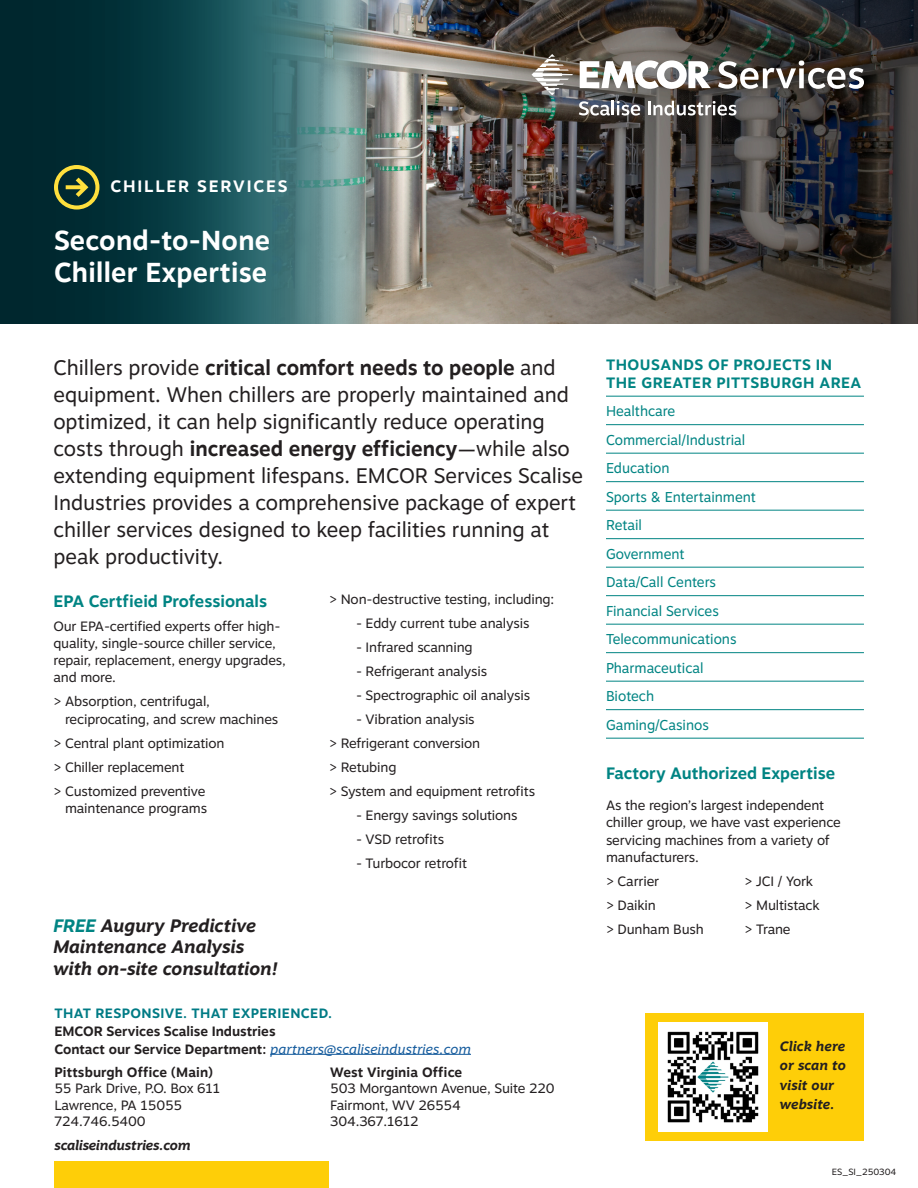
<style>
.page{position:relative;width:918px;height:1188px;background:#fff}
.page>*{position:absolute;margin:0;border:0;box-sizing:border-box;transform-origin:0 0}
.Headline{font:700 27.3px/32.2px "Motiva Sans";letter-spacing:.01em;color:#fff}
.Headline-2{font:21px/27px "Motiva Sans";color:#231f20}
.t1{font:italic 700 18px/21.6px "Motiva Sans";color:#231f20}
.t2{font:700 16.5px "Motiva Sans";color:#008483}
.Insert_Title{font:700 16.5px "Motiva Sans";letter-spacing:.11em;color:#fff}
.Bullet_copy{font:700 15px/18px "Motiva Sans";letter-spacing:.03em;color:#008483}
.Bullet_copy-2{font:14.25px "Motiva Sans";color:#008483;scale:.96 1}
.Bullet_copy-3{font:13.5px/17.2px "Motiva Sans";letter-spacing:-.01em;color:#231f20}
.Bullet_copy-4{font:700 13.5px "Motiva Sans";color:#231f20}
.Bullet_copy-5{font:italic 13.5px "Motiva Sans";color:#175d9e}
.Bullet_copy-6{font:italic 700 13.5px/19.5px "Motiva Sans";letter-spacing:-.01em;color:#231f20}
.Bullet_copy-7{font:700 13.5px "Motiva Sans";letter-spacing:.03em;color:#007b85}
.t3{font:9px "Motiva Sans";letter-spacing:-.01em;color:#231f20}
.s1{font-weight:700}
.s2{color:#008483}
.s3{font-weight:700;font-style:normal;color:#231f20}
</style>
<div class="page">
<svg style="left:0;top:0;width:330px;height:324px;background:#17494f"></svg>
<svg style="left:54px;top:165px;width:45px;height:45px;background:#556635"></svg>
<img style="left:330px;top:0;width:588px;height:324px">
<svg style="left:718px;top:60px;width:146px;height:29px"></svg>
<svg style="left:579px;top:101px;width:61px;height:15px"></svg>
<svg style="left:648px;top:101px;width:88px;height:15px"></svg>
<svg style="left:580px;top:60px;width:131px;height:29px"></svg>
<svg style="left:532px;top:54px;width:41px;height:41px"></svg>
<hr style="left:606px;top:396px;width:258px;height:1px;background:#008483">
<hr style="left:606px;top:424px;width:258px;height:1px;background:#008483">
<hr style="left:606px;top:453px;width:258px;height:1px;background:#008483">
<hr style="left:606px;top:481px;width:258px;height:1px;background:#008483">
<hr style="left:606px;top:510px;width:258px;height:1px;background:#008483">
<hr style="left:606px;top:538px;width:258px;height:1px;background:#008483">
<hr style="left:606px;top:567px;width:258px;height:1px;background:#008483">
<hr style="left:606px;top:595px;width:258px;height:1px;background:#008483">
<hr style="left:606px;top:624px;width:258px;height:1px;background:#008483">
<hr style="left:606px;top:652px;width:258px;height:1px;background:#008483">
<hr style="left:606px;top:681px;width:258px;height:1px;background:#008483">
<hr style="left:606px;top:709px;width:258px;height:1px;background:#008483">
<hr style="left:606px;top:738px;width:258px;height:1px;background:#008483">
<div style="left:54px;top:1161px;width:274px;height:27px;background:#fece08"></div>
<hr style="left:270px;top:1054px;width:201px;height:1px;background:#175d9e">
<div style="left:646px;top:1013px;width:218px;height:128px;background:#fece08"></div>
<img style="left:659px;top:1023px;width:108px;height:108px">
<p class="Insert_Title" style="left:110px;top:174px;width:179px">CHILLER SERVICES</p>
<p class="Headline" style="left:54px;top:223px;width:218px">Second-to-None<br>Chiller Expertise</p>
<p class="Headline-2" style="left:53px;top:353px;width:531px">Chillers provide <span class="s1">critical comfort needs to people</span> and equipment. When chillers are properly maintained and optimized, it can help significantly reduce operating costs through <span class="s1">increased energy efficiency</span>—while also extending equipment lifespans. EMCOR Services Scalise Industries provides a comprehensive package of expert chiller services designed to keep facilities running at peak productivity.</p>
<p class="t2" style="left:53px;top:589px;width:215px">EPA Certfieid Professionals</p>
<p class="Bullet_copy-3" style="left:53px;top:617px;width:234px">Our EPA-certified experts offer high&shy;quality, single-source chiller service, repair, replacement, energy upgrades, and more.</p>
<p class="Bullet_copy-3" style="left:65px;top:693px;width:215px;text-indent:-12px">&gt; Absorption, centrifugal, reciprocating, and screw machines</p>
<p class="Bullet_copy-3" style="left:53px;top:734px;width:173px">&gt; Central plant optimization</p>
<p class="Bullet_copy-3" style="left:53px;top:758px;width:132px">&gt; Chiller replacement</p>
<p class="Bullet_copy-3" style="left:53px;top:782px;width:155px;text-align:right">&gt; Customized preventive maintenance programs</p>
<p class="Bullet_copy-3" style="left:329px;top:591px;width:227px">&gt; Non-destructive testing, including:</p>
<p class="Bullet_copy-3" style="left:356px;top:615px;width:175px">- Eddy current tube analysis</p>
<p class="Bullet_copy-3" style="left:356px;top:639px;width:118px">- Infrared scanning</p>
<p class="Bullet_copy-3" style="left:356px;top:663px;width:133px">- Refrigerant analysis</p>
<p class="Bullet_copy-3" style="left:356px;top:687px;width:176px">- Spectrographic oil analysis</p>
<p class="Bullet_copy-3" style="left:356px;top:711px;width:120px">- Vibration analysis</p>
<p class="Bullet_copy-3" style="left:329px;top:735px;width:153px">&gt; Refrigerant conversion</p>
<p class="Bullet_copy-3" style="left:329px;top:759px;width:69px">&gt; Retubing</p>
<p class="Bullet_copy-3" style="left:329px;top:783px;width:208px">&gt; System and equipment retrofits</p>
<p class="Bullet_copy-3" style="left:356px;top:807px;width:163px">- Energy savings solutions</p>
<p class="Bullet_copy-3" style="left:356px;top:831px;width:90px">- VSD retrofits</p>
<p class="Bullet_copy-3" style="left:356px;top:855px;width:113px">- Turbocor retrofit</p>
<p class="t1" style="left:53px;top:914px;width:226px"><span class="s2">FREE</span> Augury Predictive<br>Maintenance Analysis with on-site consultation!</p>
<p class="Bullet_copy-7" style="left:55px;top:1003px;width:279px">THAT RESPONSIVE. THAT EXPERIENCED.</p>
<p class="Bullet_copy-4" style="left:54px;top:1021px;width:223px">EMCOR Services Scalise Industries</p>
<p class="Bullet_copy-5" style="left:54px;top:1039px;width:418px"><span class="s3">Contact our Service Department:</span> partners@scaliseindustries.com</p>
<p class="Bullet_copy-4" style="left:54px;top:1062px;width:160px">Pittsburgh Office (Main)</p>
<p class="Bullet_copy-3" style="left:54px;top:1080px;width:167px">55 Park Drive, P.O. Box 611</p>
<p class="Bullet_copy-3" style="left:54px;top:1096px;width:129px">Lawrence, PA 15055</p>
<p class="Bullet_copy-3" style="left:54px;top:1113px;width:93px">724.746.5400</p>
<p class="Bullet_copy-6" style="left:54px;top:1135px;width:138px">scaliseindustries.com</p>
<p class="Bullet_copy-4" style="left:330px;top:1062px;width:134px">West Virginia Office</p>
<p class="Bullet_copy-3" style="left:330px;top:1080px;width:226px">503 Morgantown Avenue, Suite 220</p>
<p class="Bullet_copy-3" style="left:330px;top:1096px;width:132px">Fairmont, WV 26554</p>
<p class="Bullet_copy-3" style="left:330px;top:1113px;width:90px">304.367.1612</p>
<p class="Bullet_copy" style="left:606px;top:355px;width:257px">THOUSANDS OF PROJECTS IN<br>THE GREATER PITTSBURGH AREA</p>
<p class="Bullet_copy-2" style="left:606px;top:401px;width:74px">Healthcare</p>
<p class="Bullet_copy-2" style="left:606px;top:429px;width:147px">Commercial/Industrial</p>
<p class="Bullet_copy-2" style="left:606px;top:458px;width:68px">Education</p>
<p class="Bullet_copy-2" style="left:606px;top:486px;width:158px">Sports &amp; Entertainment</p>
<p class="Bullet_copy-2" style="left:606px;top:515px;width:39px">Retail</p>
<p class="Bullet_copy-2" style="left:606px;top:543px;width:83px">Government</p>
<p class="Bullet_copy-2" style="left:606px;top:572px;width:116px">Data/Call Centers</p>
<p class="Bullet_copy-2" style="left:606px;top:600px;width:119px">Financial Services</p>
<p class="Bullet_copy-2" style="left:606px;top:629px;width:138px">Telecommunications</p>
<p class="Bullet_copy-2" style="left:606px;top:657px;width:103px">Pharmaceutical</p>
<p class="Bullet_copy-2" style="left:606px;top:686px;width:52px">Biotech</p>
<p class="Bullet_copy-2" style="left:606px;top:714px;width:109px">Gaming/Casinos</p>
<p class="t2" style="left:606px;top:761px;width:231px">Factory Authorized Expertise</p>
<p class="Bullet_copy-3" style="left:606px;top:796px;width:236px">As the region’s largest independent chiller group, we have vast experience servicing machines from a variety of manufacturers.</p>
<p class="Bullet_copy-3" style="left:606px;top:872px;width:55px">&gt; Carrier</p>
<p class="Bullet_copy-3" style="left:606px;top:896px;width:51px">&gt; Daikin</p>
<p class="Bullet_copy-3" style="left:606px;top:920px;width:99px">&gt; Dunham Bush</p>
<p class="Bullet_copy-3" style="left:744px;top:872px;width:70px">&gt; JCI / York</p>
<p class="Bullet_copy-3" style="left:744px;top:896px;width:77px">&gt; Multistack</p>
<p class="Bullet_copy-3" style="left:744px;top:920px;width:48px">&gt; Trane</p>
<p class="Bullet_copy-6" style="left:780px;top:1036px;width:67px">Click here or scan to visit our website.</p>
<p class="t3" style="left:832px;top:1165px;width:66px">ES_SI_250304</p>
</div>
